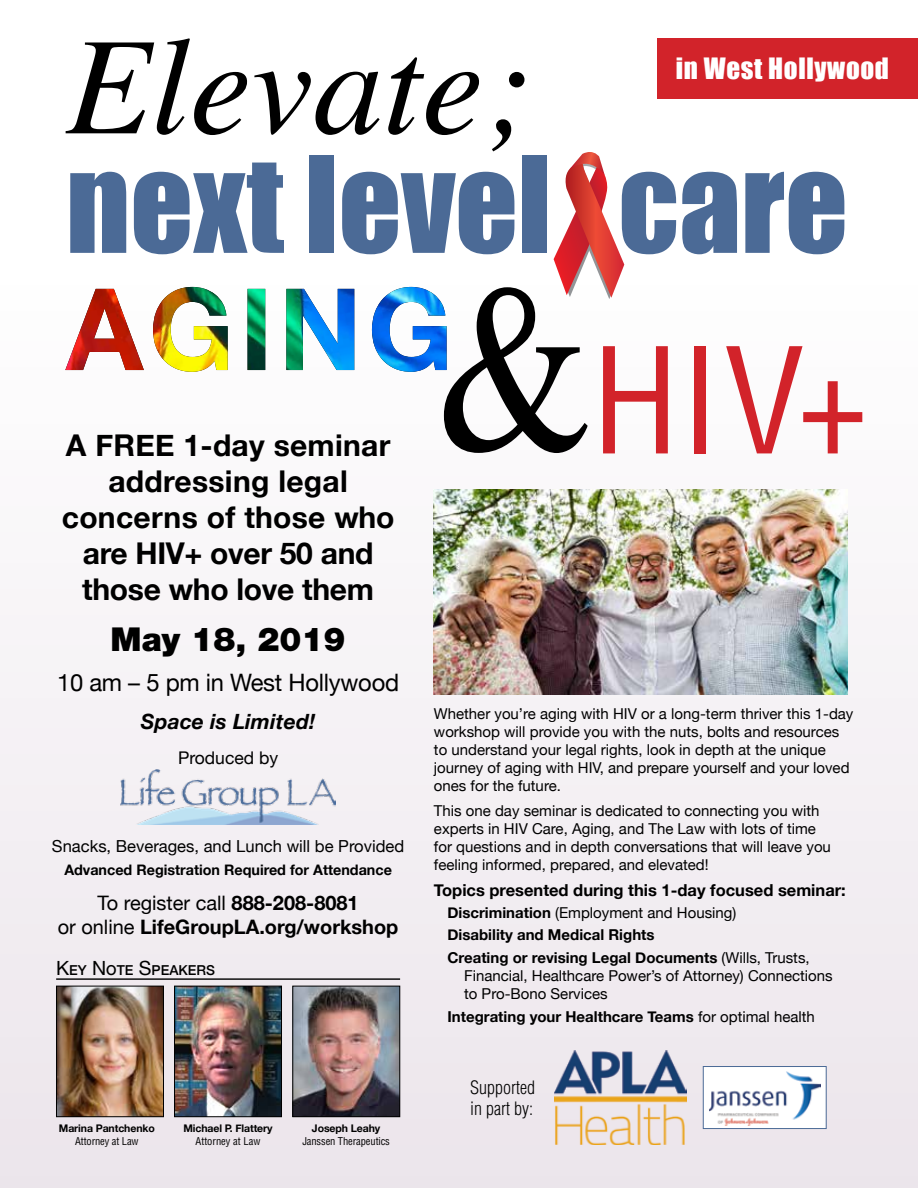
<style>
.page{position:relative;width:918px;height:1188px;background:#fff}
.page>*{position:absolute;margin:0;border:0;box-sizing:border-box;transform-origin:0 0}
.t1{font:condensed 142.95px "Helvetica";color:#d2232a}
.t2{font:italic 139.2px "Times";color:#000}
.t3{font:123px "Impact";color:#4b6a96}
.t4{font:900 33px "Helvetica Neue";color:#000}
.t5{font:700 30px/36px "Helvetica Neue";letter-spacing:.01em;color:#000;text-align:center}
.t6{font:27px "Impact";letter-spacing:.025em;color:#fff}
.t7{font:24px "Helvetica Neue";letter-spacing:-.01em;color:#000}
.t8{font:italic 700 21px "Helvetica Neue";letter-spacing:.01em;color:#000}
.t9{font:700 19.95px/24.2px "Helvetica Neue";color:#000;text-align:center}
.t10{font:300 condensed 18px/21.6px "Helvetica";color:#000}
.t11{font:17.55px "Helvetica Neue";color:#000}
.t12{font:16.65px "Helvetica Neue";color:#000}
.t13{font:700 16.5px "Helvetica Neue";color:#000}
.t14{font:15px/18px "Helvetica Neue";color:#000}
.t15{font:700 15px/22.6px "Helvetica Neue";color:#000}
.t16{font:700 14.55px "Helvetica Neue";color:#000}
.t17{font:500 13.65px "Helvetica Neue";color:#000}
.t18{font:condensed 10.5px "Helvetica";letter-spacing:-.01em;color:#000}
.t19{font:700 10.5px "Helvetica Neue";letter-spacing:-.01em;color:#000}
.s1{font-weight:400}
.s2{font-weight:400;font-size:19.5px}
.s3{font-family:"Times";font-stretch:normal;font-size:240px;color:#000}
</style>
<div class="page">
<div style="left:0;top:0;width:918px;height:1188px;background:linear-gradient(to bottom,#fff7f7,#edebf1)"></div>
<img style="left:121px;top:770px;width:215px;height:54px">
<svg style="left:554px;top:151px;width:70px;height:148px"></svg>
<img style="left:65px;top:287px;width:382px;height:85px">
<img style="left:434px;top:489px;width:414px;height:206px">
<hr style="left:56px;top:978px;width:344px;height:2px;background:#000">
<img style="left:58px;top:988px;width:104px;height:127px">
<div style="left:56px;top:986px;width:108px;height:131px;border:1px solid #000"></div>
<img style="left:176px;top:988px;width:104px;height:127px">
<div style="left:174px;top:986px;width:108px;height:131px;border:1px solid #000"></div>
<img style="left:294px;top:988px;width:104px;height:127px">
<div style="left:292px;top:986px;width:108px;height:131px;border:1px solid #000"></div>
<div style="left:703px;top:1067px;width:123px;height:62px;background:#fff"></div>
<img style="left:709px;top:1071px;width:111px;height:54px">
<div style="left:703px;top:1066px;width:124px;height:63px;border:1px solid #4b6a96"></div>
<img style="left:554px;top:1050px;width:133px;height:95px">
<h2 class="t2" style="left:66px;top:-34px;width:465px">Elevate;</h2>
<h3 class="t6" style="left:676px;top:48px;width:215px">in West Hollywood</h3>
<h3 class="t3" style="left:66px;top:109px;width:783px">next level care</h3>
<h3 class="t5" style="left:62px;top:428px;width:334px">A FREE 1-day seminar addressing legal concerns of those who are HIV+ over 50 and those who love them</h3>
<h3 class="t4" style="left:111px;top:619px;width:236px">May 18, 2019</h3>
<h3 class="t7" style="left:57px;top:666px;width:344px">10 am – 5 pm in West Hollywood</h3>
<h3 class="t8" style="left:141px;top:705px;width:176px">Space is Limited!</h3>
<p class="t11" style="left:178px;top:745px;width:102px">Produced by</p>
<p class="t12" style="left:52px;top:834px;width:354px">Snacks, Beverages, and Lunch will be Provided</p>
<p class="t16" style="left:64px;top:858px;width:329px">Advanced Registration Required for Attendance</p>
<h3 class="t9" style="left:58px;top:891px;width:342px"><span class="s1">To register call</span> 888-208-8081<br><span class="s1">or online</span> LifeGroupLA.org/workshop</h3>
<p class="t17" style="left:56px;top:959px;width:160px"><span class="s2">K</span>EY <span class="s2">N</span>OTE <span class="s2">S</span>PEAKERS</p>
<p class="t19" style="left:59px;top:1120px;width:97px">Marina Pantchenko</p>
<p class="t18" style="left:75px;top:1134px;width:65px">Attorney at Law</p>
<p class="t19" style="left:183px;top:1120px;width:91px">Michael P. Flattery</p>
<p class="t18" style="left:196px;top:1134px;width:66px">Attorney at Law</p>
<p class="t19" style="left:312px;top:1120px;width:70px">Joseph Leahy</p>
<p class="t18" style="left:302px;top:1134px;width:89px">Janssen Therapeutics</p>
<h1 class="t1" style="left:436px;top:312px;width:434px"><span class="s3">&amp;</span>HIV+</h1>
<p class="t14" style="left:434px;top:706px;width:421px">Whether you’re aging with HIV or a long-term thriver this 1-day workshop will provide you with the nuts, bolts and resources to understand your legal rights, look in depth at the unique journey of aging with HIV, and prepare yourself and your loved ones for the future.</p>
<p class="t14" style="left:434px;top:802px;width:399px">This one day seminar is dedicated to connecting you with experts in HIV Care, Aging, and The Law with lots of time for questions and in depth conversations that will leave you feeling informed, prepared, and elevated!</p>
<p class="t13" style="left:434px;top:878px;width:413px">Topics presented during this 1-day focused seminar:</p>
<p class="t15" style="left:447px;top:902px;width:364px">Discrimination <span class="s1">(Employment and Housing)<br></span>Disability and Medical Rights<br>Creating or revising Legal Documents <span class="s1">(Wills, Trusts,</span></p>
<p class="t14" style="left:464px;top:968px;width:370px">Financial, Healthcare Power’s of Attorney) Connections to Pro-Bono Services</p>
<p class="t15" style="left:447px;top:1005px;width:369px">Integrating your Healthcare Teams <span class="s1">for optimal health</span></p>
<p class="t10" style="left:470px;top:1076px;width:66px">Supported in part by:</p>
</div>
